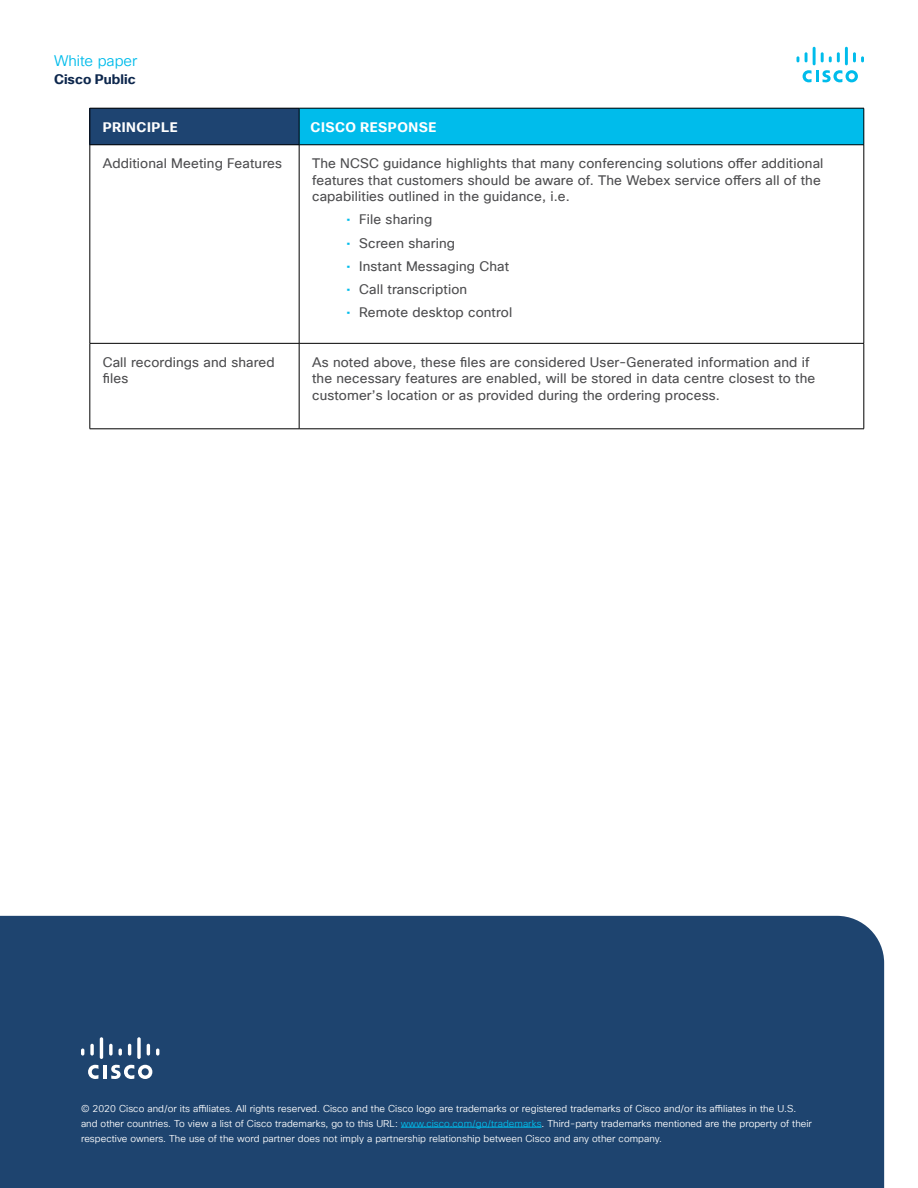
<style>
.page{position:relative;width:918px;height:1188px;background:#fff}
.page>*{position:absolute;margin:0;border:0;box-sizing:border-box;transform-origin:0 0}
.t1{font:15px "Cisco Sans TT Light";color:#00bceb}
.t2{font:13.5px/16.5px "Cisco Sans TT";letter-spacing:.01em;color:#4d4d4f}
.t3{font:700 13.5px "Cisco Sans TT";letter-spacing:.04em;color:#fff}
.t4{font:700 13.5px "Cisco Sans TT";color:#0d274d}
.t5{font:9.75px/15px "Cisco Sans TT Light";letter-spacing:.005em;color:#fff}
.s1{color:#00bceb}
</style>
<div class="page">
<svg style="left:803px;top:70px;width:55px;height:12px"></svg>
<svg style="left:797px;top:56px;width:2px;height:6px"></svg>
<svg style="left:805px;top:52px;width:3px;height:10px"></svg>
<hr style="left:813px;top:47px;width:3px;height:18px;background:#00bceb">
<svg style="left:821px;top:52px;width:19px;height:10px"></svg>
<hr style="left:845px;top:47px;width:3px;height:18px;background:#00bceb">
<svg style="left:853px;top:52px;width:11px;height:10px"></svg>
<div style="left:0;top:916px;width:884px;height:272px;background:#1e446f"></div>
<hr style="left:103px;top:1065px;width:4px;height:14px;background:#fff">
<svg style="left:88px;top:1065px;width:10px;height:14px"></svg>
<svg style="left:111px;top:1065px;width:41px;height:14px"></svg>
<svg style="left:81px;top:1049px;width:3px;height:7px"></svg>
<svg style="left:90px;top:1044px;width:4px;height:12px"></svg>
<hr style="left:100px;top:1037px;width:3px;height:22px;background:#fff;border-radius:2px">
<svg style="left:109px;top:1044px;width:4px;height:12px"></svg>
<svg style="left:119px;top:1049px;width:3px;height:7px"></svg>
<svg style="left:128px;top:1044px;width:3px;height:12px"></svg>
<svg style="left:137px;top:1037px;width:4px;height:22px"></svg>
<svg style="left:147px;top:1044px;width:3px;height:12px"></svg>
<svg style="left:156px;top:1049px;width:3px;height:7px"></svg>
<hr style="left:401px;top:1127px;width:141px;height:1px;background:#00bceb">
<hr style="left:90px;top:145px;width:1px;height:198px;background:#000">
<hr style="left:299px;top:145px;width:1px;height:198px;background:#000">
<hr style="left:864px;top:145px;width:1px;height:198px;background:#000">
<hr style="left:90px;top:343px;width:209px;height:1px;background:#000">
<hr style="left:90px;top:344px;width:1px;height:85px;background:#000">
<hr style="left:299px;top:343px;width:565px;height:1px;background:#000">
<hr style="left:299px;top:344px;width:1px;height:85px;background:#000">
<hr style="left:864px;top:344px;width:1px;height:85px;background:#000">
<hr style="left:90px;top:429px;width:209px;height:1px;background:#000">
<hr style="left:299px;top:429px;width:565px;height:1px;background:#000">
<div style="left:90px;top:108px;width:209px;height:37px;background:#1e4471"></div>
<div style="left:299px;top:108px;width:565px;height:37px;background:#00bceb"></div>
<hr style="left:299px;top:108px;width:565px;height:1px;background:#000">
<hr style="left:299px;top:108px;width:1px;height:37px;background:#000">
<hr style="left:864px;top:108px;width:1px;height:37px;background:#000">
<hr style="left:299px;top:145px;width:565px;height:1px;background:#000">
<hr style="left:90px;top:108px;width:209px;height:1px;background:#000">
<hr style="left:90px;top:108px;width:1px;height:37px;background:#000">
<hr style="left:90px;top:145px;width:209px;height:1px;background:#000">
<p class="t1" style="left:54px;top:51px;width:85px">White paper</p>
<p class="t4" style="left:54px;top:70px;width:83px">Cisco Public</p>
<p class="t3" style="left:103px;top:118px;width:76px">PRINCIPLE</p>
<p class="t3" style="left:311px;top:118px;width:127px">CISCO RESPONSE</p>
<p class="t2" style="left:103px;top:155px;width:181px">Additional Meeting Features</p>
<p class="t2" style="left:312px;top:155px;width:513px">The NCSC guidance highlights that many conferencing solutions offer additional features that customers should be aware of. The Webex service offers all of the capabilities outlined in the guidance, i.e.</p>
<p class="t2" style="left:347px;top:212px;width:87px"><span class="s1">•</span> File sharing</p>
<p class="t2" style="left:347px;top:235px;width:110px"><span class="s1">•</span> Screen sharing</p>
<p class="t2" style="left:347px;top:258px;width:164px"><span class="s1">•</span> Instant Messaging Chat</p>
<p class="t2" style="left:347px;top:281px;width:122px"><span class="s1">•</span> Call transcription</p>
<p class="t2" style="left:347px;top:305px;width:167px"><span class="s1">•</span> Remote desktop control</p>
<p class="t2" style="left:103px;top:354px;width:173px">Call recordings and shared files</p>
<p class="t2" style="left:312px;top:354px;width:505px">As noted above, these files are considered User-Generated information and if the necessary features are enabled, will be stored in data centre closest to the customer’s location or as provided during the ordering process.</p>
<p class="t5" style="left:81px;top:1101px;width:733px">© 2020 Cisco and/or its affiliates. All rights reserved. Cisco and the Cisco logo are trademarks or registered trademarks of Cisco and/or its affiliates in the U.S. and other countries. To view a list of Cisco trademarks, go to this URL: <span class="s1">www.cisco.com/go/trademarks</span>. Third-party trademarks mentioned are the property of their respective owners. The use of the word partner does not imply a partnership relationship between Cisco and any other company.</p>
</div>
